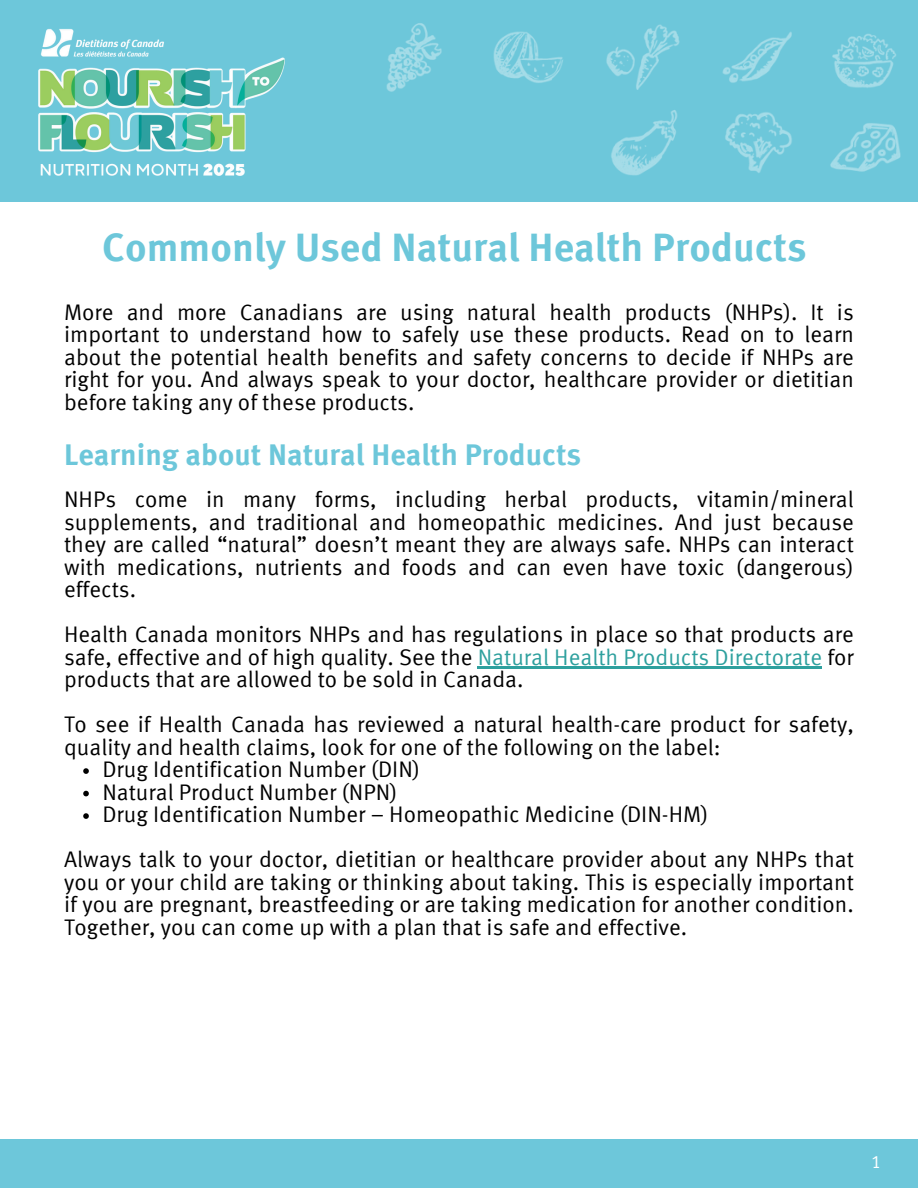
<style>
.page{position:relative;width:918px;height:1188px;background:#fff}
.page>*{position:absolute;margin:0;border:0;box-sizing:border-box;transform-origin:0 0}
.t1{font:700 39.75px "Meta Offc";color:#6dc7da}
.t2{font:700 30px "Meta Offc";color:#6dc7da}
.t3{font:22.5px/22.5px "Meta Offc Norm";color:#000;text-align:justify}
.t4{font:18px "Meta Offc Norm";color:#fff}
.s1{color:#2ea09e}
</style>
<div class="page">
<div style="left:0;top:0;width:918px;height:202px;background:#6dc7da"></div>
<img style="left:38px;top:29px;width:246px;height:147px">
<div style="left:0;top:1139px;width:918px;height:49px;background:#6dc7da"></div>
<img style="left:386px;top:23px;width:510px;height:69px">
<img style="left:611px;top:110px;width:290px;height:66px">
<hr style="left:478px;top:666px;width:344px;height:2px;background:#2ea09e">
<svg style="left:83px;top:768px;width:6px;height:6px"></svg>
<svg style="left:83px;top:791px;width:6px;height:5px"></svg>
<svg style="left:83px;top:813px;width:6px;height:6px"></svg>
<p class="t1" style="left:102px;top:231px;width:706px">Commonly Used Natural Health Products</p>
<p class="t3" style="left:64px;top:303px;width:791px">More and more Canadians are using natural health products (NHPs). It is important to understand how to safely use these products. Read on to learn about the potential health benefits and safety concerns to decide if NHPs are right for you. And always speak to your doctor, healthcare provider or dietitian before taking any of these products.</p>
<p class="t2" style="left:64px;top:443px;width:519px">Learning about Natural Health Products</p>
<h1 class="t3" style="left:64px;top:490px;width:791px">NHPs come in many forms, including herbal products, vitamin/mineral supplements, and traditional and homeopathic medicines. And just because they are called “natural” doesn’t meant they are always safe. NHPs can interact with medications, nutrients and foods and can even have toxic (dangerous) effects.</h1>
<h3 class="t3" style="left:64px;top:625px;width:791px">Health Canada monitors NHPs and has regulations in place so that products are safe, effective and of high quality. See the <span class="s1">Natural Health Products Directorate</span> for products that are allowed to be sold in Canada.</h3>
<h2 class="t3" style="left:64px;top:715px;width:791px">To see if Health Canada has reviewed a natural health-care product for safety, quality and health claims, look for one of the following on the label:</h2>
<h3 class="t3" style="left:102px;top:760px;width:319px">Drug Identification Number (DIN)</h3>
<h3 class="t3" style="left:102px;top:783px;width:297px">Natural Product Number (NPN)</h3>
<h3 class="t3" style="left:102px;top:805px;width:608px">Drug Identification Number – Homeopathic Medicine (DIN-HM)</h3>
<p class="t3" style="left:64px;top:850px;width:791px">Always talk to your doctor, dietitian or healthcare provider about any NHPs that you or your child are taking or thinking about taking. This is especially important if you are pregnant, breastfeeding or are taking medication for another condition.<br>Together, you can come up with a plan that is safe and effective.</p>
<p class="t4" style="left:871px;top:1154px;width:12px">1</p>
</div>
